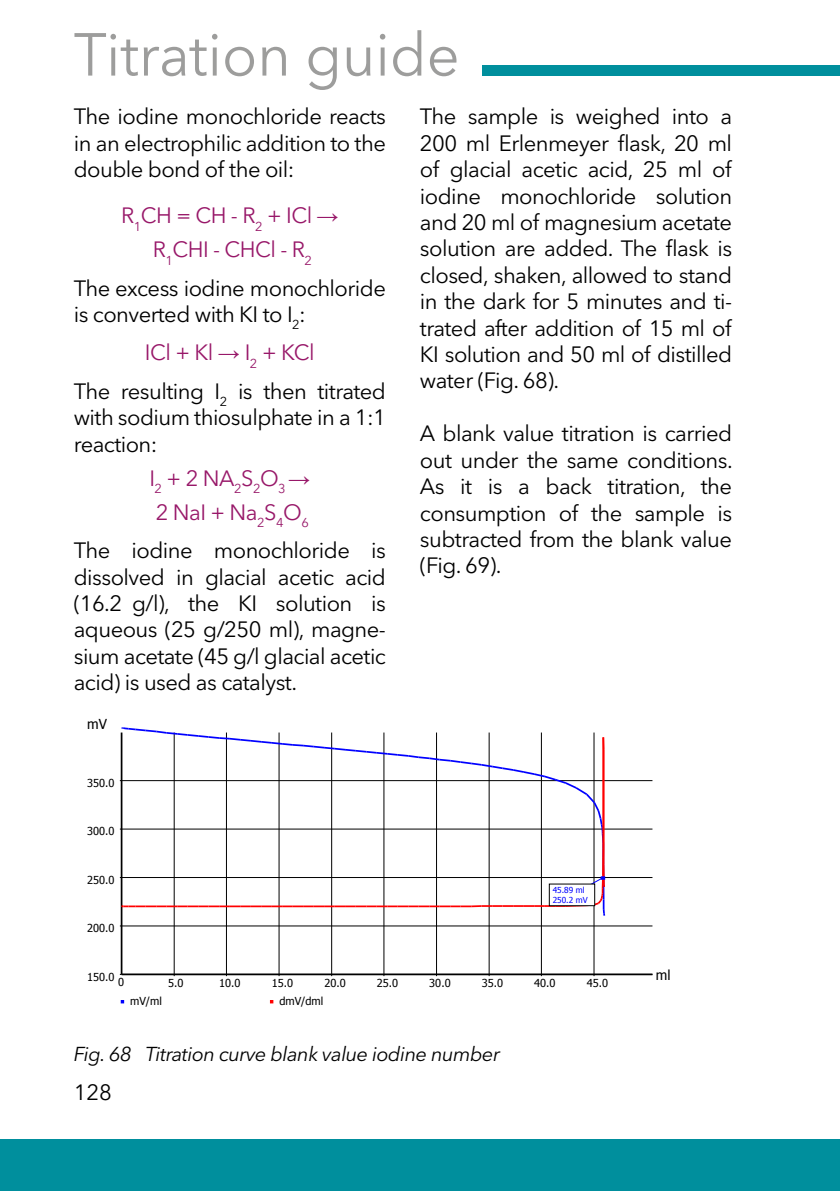
<style>
.page{position:relative;width:840px;height:1191px;background:#fff}
.page>*{position:absolute;margin:0;border:0;box-sizing:border-box;transform-origin:0 0}
.t1{font:60px "Avenir Next LT Pro";color:#9d9d9c;scale:.96 1}
.t2{font:22px/26.4px "Avenir Next LT Pro";letter-spacing:-.025em;color:#000;text-align:justify}
.t3{font:22px/34px "Avenir Next LT Pro";letter-spacing:-.025em;color:#981869;text-align:center}
.t4{font:italic 20px "Avenir Next LT Pro";letter-spacing:-.025em;color:#000}
.t5{font:13.8px "Tahoma";color:#000}
.t6{font:11px "Tahoma";color:#000}
.t7{font:8.2px/10px "Tahoma";color:#00f}
.s1{font-family:"Arial"}
.s2{color:#981869}
.s3{font-family:"Arial";color:#981869}
</style>
<div class="page">
<hr style="left:121px;top:973px;width:531px;height:2px;background:#000">
<hr style="left:121px;top:732px;width:1px;height:242px;background:#000">
<hr style="left:174px;top:732px;width:1px;height:242px;background:#000">
<hr style="left:226px;top:732px;width:1px;height:242px;background:#000">
<hr style="left:278px;top:732px;width:1px;height:242px;background:#000">
<hr style="left:331px;top:732px;width:1px;height:242px;background:#000">
<hr style="left:383px;top:732px;width:1px;height:242px;background:#000">
<hr style="left:436px;top:732px;width:1px;height:242px;background:#000">
<hr style="left:488px;top:732px;width:1px;height:242px;background:#000">
<hr style="left:540px;top:732px;width:1px;height:242px;background:#000">
<hr style="left:593px;top:732px;width:1px;height:242px;background:#000">
<hr style="left:121px;top:925px;width:531px;height:1px;background:#000">
<hr style="left:121px;top:877px;width:531px;height:1px;background:#000">
<hr style="left:121px;top:828px;width:531px;height:1px;background:#000">
<hr style="left:121px;top:780px;width:531px;height:1px;background:#000">
<hr style="left:601px;top:848px;width:2px;height:27px;background:#f00">
<svg style="left:120px;top:727px;width:484px;height:130px"></svg>
<hr style="left:602px;top:749px;width:2px;height:115px;background:#f00">
<hr style="left:602px;top:864px;width:2px;height:22px;background:#f00">
<svg style="left:120px;top:875px;width:485px;height:40px"></svg>
<div style="left:549px;top:884px;width:45px;height:21px;background:#fff"></div>
<div style="left:548px;top:883px;width:46px;height:23px;border:1px solid #000"></div>
<div style="left:0;top:1139px;width:839px;height:52px;background:#008f9d"></div>
<div style="left:482px;top:65px;width:357px;height:11px;background:#008f9d"></div>
<h1 class="t1" style="left:74px;top:19px;width:403px">Titration guide</h1>
<p class="t2" style="left:74px;top:104px;width:313px">The iodine monochloride reacts in an electrophilic addition to the double bond of the oil:</p>
<p class="t3" style="left:121px;top:199px;width:219px">R<sub>1</sub>CH = CH - R<sub>2</sub> + ICl <span class="s1">→<br></span>R<sub>1</sub>CHI - CHCl - R<sub>2</sub></p>
<p class="t2" style="left:74px;top:275px;width:313px">The excess iodine monochloride is converted with KI to I<sub>2</sub>:</p>
<p class="t2" style="left:74px;top:333px;width:313px;line-height:38.4px;text-align:center"><span class="s2">ICl + Kl</span> <span class="s3">→</span> <span class="s2">I</span><sub>2</sub> <span class="s2">+ KCl<br></span>The resulting I<sub>2</sub> is then titrated</p>
<p class="t2" style="left:74px;top:404px;width:313px">with sodium thiosulphate in a 1:1 reaction:</p>
<p class="t3" style="left:149px;top:461px;width:162px;text-align:left">I<sub>2</sub> + 2 NA<sub>2</sub>S<sub>2</sub>O<sub>3</sub> <span class="s1">→<br></span>2 NaI + Na<sub>2</sub>S<sub>4</sub>O<sub>6</sub></p>
<p class="t2" style="left:74px;top:537px;width:313px">The iodine monochloride is dissolved in glacial acetic acid (16.2 g/l), the KI solution is aqueous (25 g/250 ml), magne&shy;sium acetate (45 g/l glacial acetic acid) is used as catalyst.</p>
<p class="t5" style="left:87px;top:715px;width:21px">mV</p>
<p class="t6" style="left:87px;top:775px;width:29px">350.0</p>
<p class="t6" style="left:87px;top:824px;width:29px">300.0</p>
<p class="t6" style="left:87px;top:872px;width:29px">250.0</p>
<p class="t6" style="left:87px;top:920px;width:29px">200.0</p>
<p class="t2" style="left:420px;top:104px;width:313px">The sample is weighed into a 200 ml Erlenmeyer flask, 20 ml of glacial acetic acid, 25 ml of iodine monochloride solution and 20 ml of magnesium acetate solution are added. The flask is closed, shaken, allowed to stand in the dark for 5 minutes and ti&shy;trated after addition of 15 ml of KI solution and 50 ml of distilled water (Fig. 68).</p>
<p class="t2" style="left:420px;top:420px;width:314px">A blank value titration is carried out under the same conditions.<br>As it is a back titration, the consumption of the sample is subtracted from the blank value (Fig. 69).</p>
<p class="t7" style="left:552px;top:885px;width:36px">45.89 ml<br>250.2 mV</p>
<p class="t6" style="left:87px;top:969px;width:29px">150.0</p>
<p class="t6" style="left:118px;top:974px;width:8px">0</p>
<p class="t6" style="left:168px;top:976px;width:17px">5.0</p>
<p class="t6" style="left:219px;top:976px;width:23px">10.0</p>
<p class="t6" style="left:272px;top:976px;width:23px">15.0</p>
<p class="t6" style="left:324px;top:976px;width:23px">20.0</p>
<p class="t6" style="left:376px;top:976px;width:23px">25.0</p>
<p class="t6" style="left:429px;top:976px;width:23px">30.0</p>
<p class="t6" style="left:481px;top:976px;width:23px">35.0</p>
<p class="t6" style="left:534px;top:976px;width:23px">40.0</p>
<p class="t6" style="left:586px;top:976px;width:23px">45.0</p>
<p class="t6" style="left:130px;top:994px;width:33px">mV/ml</p>
<p class="t6" style="left:279px;top:994px;width:45px">dmV/dml</p>
<p class="t4" style="left:74px;top:1042px;width:427px">Fig. 68 Titration curve blank value iodine number</p>
<p class="t2" style="left:74px;top:1079px;width:40px">128</p>
<p class="t5" style="left:655px;top:965px;width:16px">ml</p>
</div>
